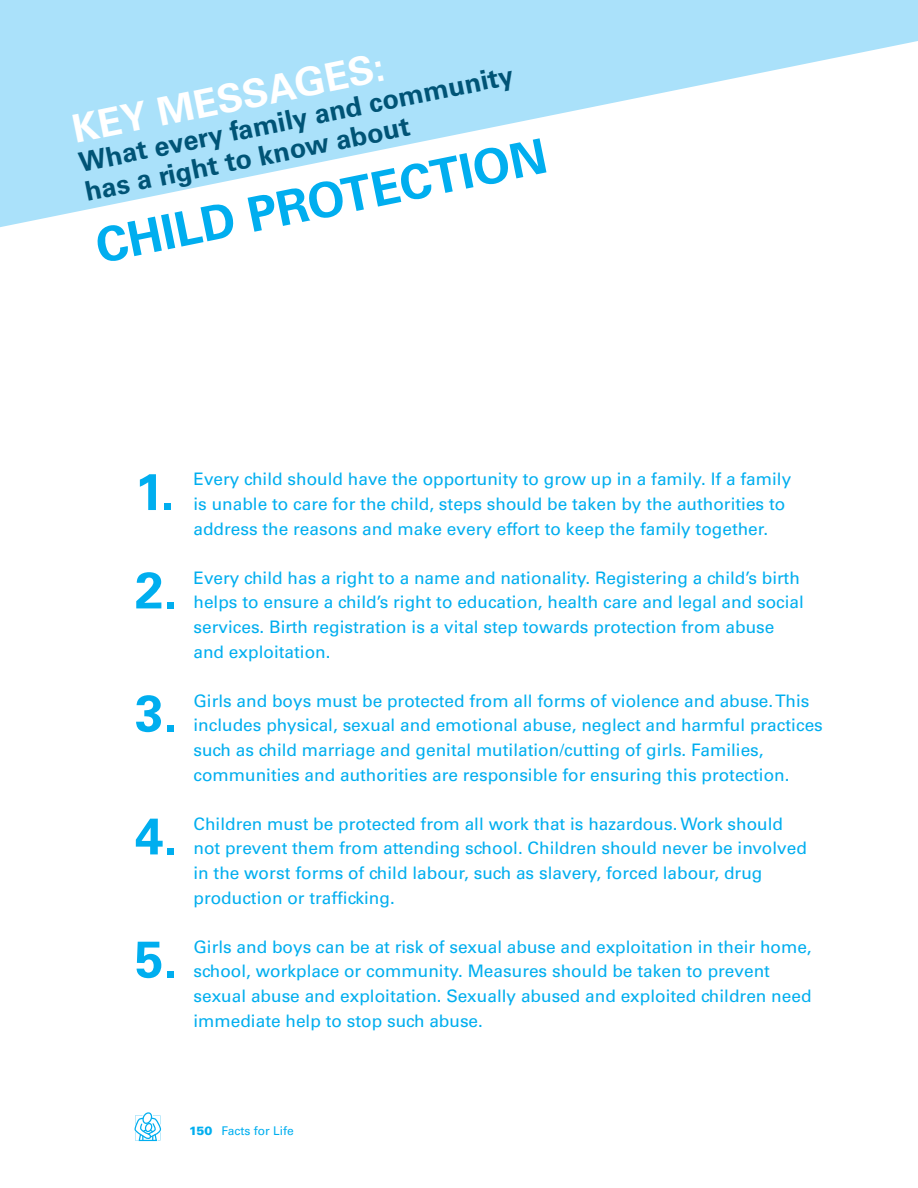
<style>
.page{position:relative;width:918px;height:1188px;background:#fff}
.page>*{position:absolute;margin:0;border:0;box-sizing:border-box;transform-origin:0 0}
.t1{font:700 51.3px "Univers";color:#00aeef}
.t2{font:700 48px "Univers";color:#00aeef}
.t3{font:700 39px "Univers";color:#fff}
.t4{font:700 27px/30px "Univers";color:#005476}
.t5{font:17.25px/24.6px "Univers";color:#00aeef}
.t6{font:12px "Univers";color:#00aeef}
.s1{font-weight:900}
</style>
<div class="page">
<svg style="left:134px;top:1112px;width:27px;height:30px"></svg>
<svg style="left:0;top:0;width:918px;height:227px;fill:#aae1fa"></svg>
<h3 class="t3" style="left:70px;top:117px;width:319px;rotate:-12deg">KEY MESSAGES:</h3>
<h3 class="t4" style="left:77px;top:149px;width:444px;rotate:-11deg">What every family and community has a right to know about</h3>
<h2 class="t2" style="left:93px;top:231px;width:461px;rotate:-12deg">CHILD PROTECTION</h2>
<h1 class="t1" style="left:135px;top:473px;width:42px">1.</h1>
<p class="t5" style="left:193px;top:469px;width:599px">Every child should have the opportunity to grow up in a family. If a family is unable to care for the child, steps should be taken by the authorities to address the reasons and make every effort to keep the family together.</p>
<h1 class="t1" style="left:135px;top:571px;width:44px">2.</h1>
<p class="t5" style="left:193px;top:567px;width:612px">Every child has a right to a name and nationality. Registering a child’s birth helps to ensure a child’s right to education, health care and legal and social services. Birth registration is a vital step towards protection from abuse and exploitation.</p>
<h1 class="t1" style="left:135px;top:694px;width:44px">3.</h1>
<p class="t5" style="left:193px;top:690px;width:631px">Girls and boys must be protected from all forms of violence and abuse. This includes physical, sexual and emotional abuse, neglect and harmful practices such as child marriage and genital mutilation/cutting of girls. Families, communities and authorities are responsible for ensuring this protection.</p>
<h1 class="t1" style="left:135px;top:817px;width:44px">4.</h1>
<p class="t5" style="left:193px;top:813px;width:615px">Children must be protected from all work that is hazardous. Work should not prevent them from attending school. Children should never be involved in the worst forms of child labour, such as slavery, forced labour, drug production or trafficking.</p>
<h1 class="t1" style="left:135px;top:940px;width:44px">5.</h1>
<p class="t5" style="left:193px;top:936px;width:620px">Girls and boys can be at risk of sexual abuse and exploitation in their home, school, workplace or community. Measures should be taken to prevent sexual abuse and exploitation. Sexually abused and exploited children need immediate help to stop such abuse.</p>
<p class="t6" style="left:189px;top:1126px;width:106px"><span class="s1">150</span> Facts for Life</p>
</div>
